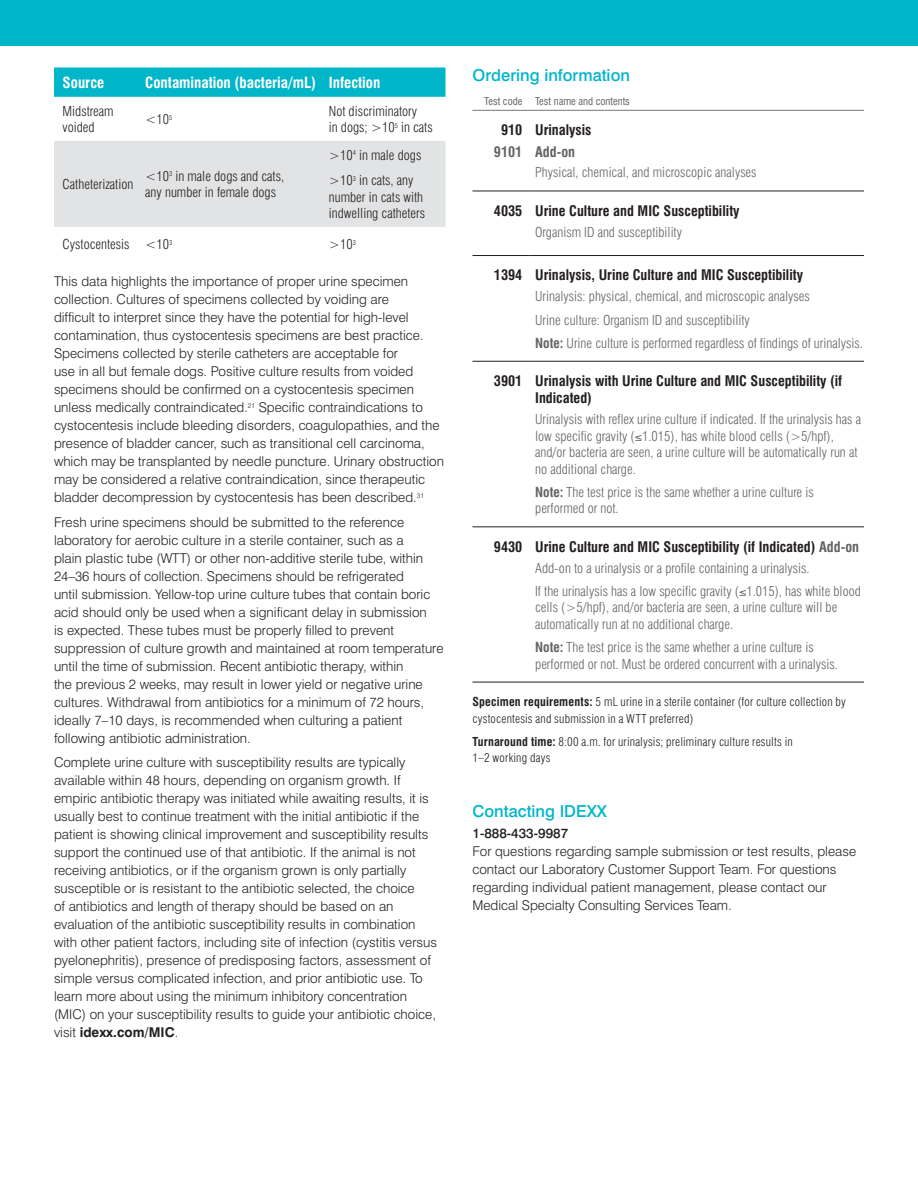
<style>
.page{position:relative;width:918px;height:1188px;background:#fff}
.page>*{position:absolute;margin:0;border:0;box-sizing:border-box;transform-origin:0 0}
.Paragraph_headings{font:500 16.5px "Swiss 721 BT";color:#00b6c8}
.t1{font:700 condensed 15px "Swiss 721 BT";color:#fff}
.t2{font:700 condensed 14.25px/17.1px "Swiss 721 BT";color:#231f20}
.t3{font:700 condensed 14.25px "Swiss 721 BT";color:#636366}
.Body{font:300 13.5px/18px "Swiss 721 BT";color:#231f20}
.t4{font:300 condensed 13.5px/16.5px "Swiss 721 BT";color:#636366}
.t5{font:300 condensed 13.5px/16.5px "Swiss 721 BT";color:#231f20}
.Body-2{font:500 13.5px "Swiss 721 BT";color:#231f20}
.t6{font:300 condensed 12px/16.5px "Swiss 721 BT";letter-spacing:.015em;color:#231f20}
.t7{font:condensed 10.5px "Swiss 721 BT";color:#636366}
.s1{font-weight:700}
.s2{color:#636366}
</style>
<div class="page">
<div style="left:0;top:0;width:918px;height:46px;background:#00b6c8"></div>
<div style="left:54px;top:68px;width:392px;height:29px;background:#00b6c8"></div>
<div style="left:54px;top:141px;width:392px;height:86px;background:#e2e3e4"></div>
<hr style="left:472px;top:110px;width:57px;height:1px;background:#76787b">
<hr style="left:529px;top:110px;width:335px;height:1px;background:#76787b">
<hr style="left:472px;top:191px;width:57px;height:1px;background:#231f20">
<hr style="left:529px;top:191px;width:335px;height:1px;background:#231f20">
<hr style="left:472px;top:255px;width:57px;height:1px;background:#231f20">
<hr style="left:529px;top:255px;width:335px;height:1px;background:#231f20">
<hr style="left:472px;top:361px;width:57px;height:1px;background:#231f20">
<hr style="left:529px;top:361px;width:335px;height:1px;background:#231f20">
<hr style="left:472px;top:527px;width:57px;height:1px;background:#231f20">
<hr style="left:529px;top:527px;width:335px;height:1px;background:#231f20">
<hr style="left:472px;top:682px;width:57px;height:1px;background:#231f20">
<hr style="left:529px;top:682px;width:335px;height:1px;background:#231f20">
<p class="t1" style="left:63px;top:74px;width:43px">Source</p>
<p class="t1" style="left:145px;top:74px;width:173px">Contamination (bacteria/mL)</p>
<p class="t1" style="left:329px;top:74px;width:53px">Infection</p>
<p class="t5" style="left:63px;top:103px;width:52px">Midstream voided</p>
<p class="t5" style="left:145px;top:111px;width:29px">&lt;10<sup>5</sup></p>
<p class="t5" style="left:329px;top:103px;width:105px">Not discriminatory<br>in dogs; &gt;10<sup>5</sup> in cats</p>
<p class="t5" style="left:63px;top:176px;width:72px">Catheterization</p>
<p class="t5" style="left:145px;top:168px;width:140px">&lt;10<sup>3</sup> in male dogs and cats, any number in female dogs</p>
<p class="t5" style="left:329px;top:147px;width:94px">&gt;10<sup>4</sup> in male dogs</p>
<p class="t5" style="left:329px;top:172px;width:98px">&gt;10<sup>3</sup> in cats, any number in cats with indwelling catheters</p>
<p class="t5" style="left:63px;top:236px;width:68px">Cystocentesis</p>
<p class="t5" style="left:145px;top:236px;width:29px">&lt;10<sup>3</sup></p>
<p class="t5" style="left:329px;top:236px;width:29px">&gt;10<sup>3</sup></p>
<p class="Body" style="left:54px;top:272px;width:392px">This data highlights the importance of proper urine specimen collection. Cultures of specimens collected by voiding are<br>difficult to interpret since they have the potential for high-level contamination, thus cystocentesis specimens are best practice.<br>Specimens collected by sterile catheters are acceptable for<br>use in all but female dogs. Positive culture results from voided specimens should be confirmed on a cystocentesis specimen unless medically contraindicated.<sup>21</sup> Specific contraindications to cystocentesis include bleeding disorders, coagulopathies, and the presence of bladder cancer, such as transitional cell carcinoma, which may be transplanted by needle puncture. Urinary obstruction may be considered a relative contraindication, since therapeutic bladder decompression by cystocentesis has been described.<sup>31</sup></p>
<p class="Body" style="left:54px;top:513px;width:391px">Fresh urine specimens should be submitted to the reference laboratory for aerobic culture in a sterile container, such as a<br>plain plastic tube (WTT) or other non-additive sterile tube, within 24–36 hours of collection. Specimens should be refrigerated<br>until submission. Yellow-top urine culture tubes that contain boric acid should only be used when a significant delay in submission<br>is expected. These tubes must be properly filled to prevent suppression of culture growth and maintained at room temperature until the time of submission. Recent antibiotic therapy, within<br>the previous 2 weeks, may result in lower yield or negative urine cultures. Withdrawal from antibiotics for a minimum of 72 hours, ideally 7–10 days, is recommended when culturing a patient following antibiotic administration.</p>
<p class="Body" style="left:54px;top:753px;width:385px">Complete urine culture with susceptibility results are typically available within 48 hours, depending on organism growth. If empiric antibiotic therapy was initiated while awaiting results, it is usually best to continue treatment with the initial antibiotic if the patient is showing clinical improvement and susceptibility results support the continued use of that antibiotic. If the animal is not receiving antibiotics, or if the organism grown is only partially susceptible or is resistant to the antibiotic selected, the choice<br>of antibiotics and length of therapy should be based on an evaluation of the antibiotic susceptibility results in combination with other patient factors, including site of infection (cystitis versus pyelonephritis), presence of predisposing factors, assessment of simple versus complicated infection, and prior antibiotic use. To learn more about using the minimum inhibitory concentration (MIC) on your susceptibility results to guide your antibiotic choice, visit <span class="s1">idexx.com/MIC</span>.</p>
<p class="Paragraph_headings" style="left:472px;top:65px;width:159px">Ordering information</p>
<p class="t7" style="left:484px;top:95px;width:40px">Test code</p>
<p class="t7" style="left:535px;top:95px;width:96px">Test name and contents</p>
<p class="t2" style="left:501px;top:122px;width:23px">910</p>
<p class="t3" style="left:494px;top:143px;width:30px">9101</p>
<p class="t2" style="left:535px;top:122px;width:58px">Urinalysis</p>
<p class="t3" style="left:535px;top:143px;width:42px">Add-on</p>
<p class="t4" style="left:535px;top:164px;width:223px">Physical, chemical, and microscopic analyses</p>
<p class="t2" style="left:494px;top:202px;width:30px">4035</p>
<p class="t2" style="left:535px;top:202px;width:206px">Urine Culture and MIC Susceptibility</p>
<p class="t4" style="left:535px;top:224px;width:148px">Organism ID and susceptibility</p>
<p class="t2" style="left:494px;top:267px;width:30px">1394</p>
<p class="t2" style="left:535px;top:267px;width:269px">Urinalysis, Urine Culture and MIC Susceptibility</p>
<p class="t4" style="left:535px;top:288px;width:276px">Urinalysis: physical, chemical, and microscopic analyses</p>
<p class="t4" style="left:535px;top:311px;width:216px">Urine culture: Organism ID and susceptibility</p>
<p class="t4" style="left:535px;top:335px;width:329px"><span class="s1">Note:</span> Urine culture is performed regardless of findings of urinalysis.</p>
<p class="t2" style="left:494px;top:372px;width:30px">3901</p>
<p class="t2" style="left:535px;top:372px;width:309px">Urinalysis with Urine Culture and MIC Susceptibility (if<br>Indicated)</p>
<p class="t4" style="left:535px;top:411px;width:327px">Urinalysis with reflex urine culture if indicated. If the urinalysis has a low specific gravity (≤1.015), has white blood cells (&gt;5/hpf), and/or bacteria are seen, a urine culture will be automatically run at no additional charge.</p>
<p class="t4" style="left:535px;top:484px;width:280px"><span class="s1">Note:</span> The test price is the same whether a urine culture is performed or not.</p>
<p class="t2" style="left:494px;top:538px;width:30px">9430</p>
<p class="t2" style="left:535px;top:538px;width:325px">Urine Culture and MIC Susceptibility (if Indicated) <span class="s2">Add-on</span></p>
<p class="t4" style="left:535px;top:559px;width:276px">Add-on to a urinalysis or a profile containing a urinalysis.</p>
<p class="t4" style="left:535px;top:583px;width:327px">If the urinalysis has a low specific gravity (≤1.015), has white blood cells (&gt;5/hpf), and/or bacteria are seen, a urine culture will be automatically run at no additional charge.</p>
<p class="t4" style="left:535px;top:639px;width:304px"><span class="s1">Note:</span> The test price is the same whether a urine culture is performed or not. Must be ordered concurrent with a urinalysis.</p>
<p class="t6" style="left:472px;top:694px;width:375px"><span class="s1">Specimen requirements:</span> 5 mL urine in a sterile container (for culture collection by cystocentesis and submission in a WTT preferred)</p>
<p class="t6" style="left:472px;top:733px;width:322px"><span class="s1">Turnaround time:</span> 8:00 a.m. for urinalysis; preliminary culture results in<br>1–2 working days</p>
<p class="Paragraph_headings" style="left:472px;top:801px;width:136px">Contacting IDEXX</p>
<p class="Body-2" style="left:472px;top:825px;width:97px">1-888-433-9987</p>
<p class="Body" style="left:472px;top:842px;width:385px">For questions regarding sample submission or test results, please contact our Laboratory Customer Support Team. For questions regarding individual patient management, please contact our Medical Specialty Consulting Services Team.</p>
</div>
